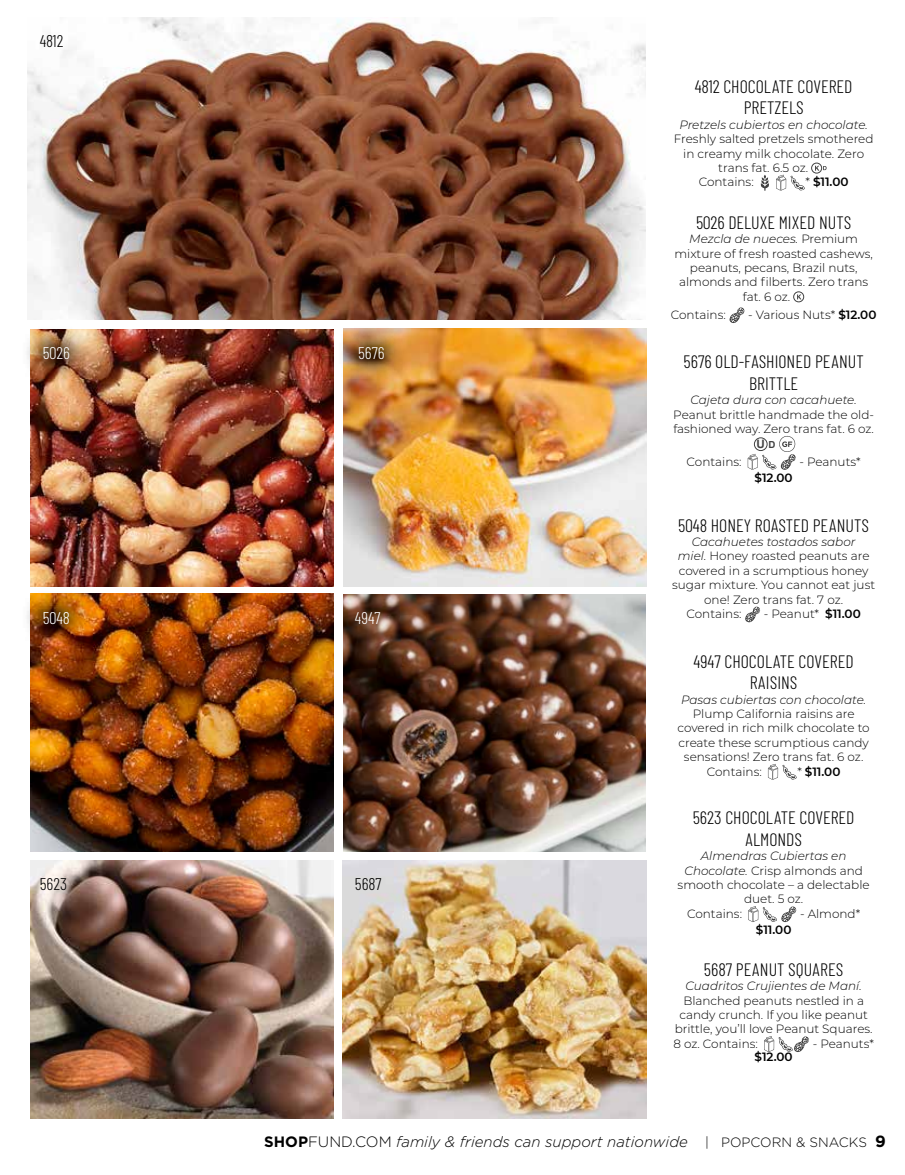
<style>
.page{position:relative;width:905px;height:1175px;background:#fff}
.page>*{position:absolute;margin:0;border:0;box-sizing:border-box;transform-origin:0 0}
.t1{font:300 18px/21.6px "Barlow Condensed";color:#000;text-align:center}
.t2{font:300 16.95px "Barlow Condensed";color:#fff}
.t3{font:300 16.95px "Barlow Condensed";color:#000}
.t4{font:700 16.2px "Gotham";color:#000}
.t5{font:italic 300 15px "Gotham";color:#000}
.t6{font:300 13.5px "Gotham";color:#000}
.t7{font:300 12px/14.4px "Montserrat";color:#000}
.t8{font:italic 300 12px "Montserrat";color:#000}
.t9{font:600 12px "Montserrat";color:#000}
.t10{font:700 11.7px "Arial";color:#000}
.s1{font-weight:300}
.s2{font-style:normal}
.s3{font-weight:600}
.s4{font-size:9.75px}
.s5{font-style:italic}
.s6{font-weight:700;font-style:normal}
.s7{font-style:normal;font-size:13.5px}
</style>
<div class="page">
<img style="left:30px;top:329px;width:303px;height:257px">
<img style="left:342px;top:860px;width:304px;height:258px">
<img style="left:27px;top:17px;width:619px;height:303px">
<div style="left:811px;top:163px;width:11px;height:10px;border:1px solid #000;border-radius:50%"></div>
<svg style="left:815px;top:166px;width:11px;height:5px"></svg>
<svg style="left:760px;top:175px;width:9px;height:16px"></svg>
<svg style="left:776px;top:175px;width:29px;height:16px"></svg>
<svg style="left:797px;top:294px;width:4px;height:5px"></svg>
<div style="left:793px;top:291px;width:11px;height:11px;border:1px solid #000;border-radius:50%"></div>
<svg style="left:729px;top:307px;width:16px;height:16px"></svg>
<svg style="left:747px;top:436px;width:49px;height:34px"></svg>
<svg style="left:745px;top:606px;width:15px;height:16px"></svg>
<svg style="left:768px;top:764px;width:28px;height:16px"></svg>
<svg style="left:748px;top:906px;width:48px;height:16px"></svg>
<svg style="left:764px;top:1036px;width:45px;height:16px"></svg>
<img style="left:344px;top:328px;width:302px;height:258px">
<img style="left:30px;top:594px;width:303px;height:257px">
<img style="left:30px;top:860px;width:303px;height:258px">
<img style="left:343px;top:594px;width:303px;height:258px">
<img style="left:343px;top:328px;width:62px;height:53px">
<img style="left:27px;top:593px;width:63px;height:52px">
<img style="left:27px;top:329px;width:64px;height:52px">
<h2 class="t3" style="left:40px;top:30px;width:25px">4812</h2>
<h2 class="t2" style="left:43px;top:342px;width:29px">5026</h2>
<h2 class="t2" style="left:358px;top:342px;width:28px">5676</h2>
<h2 class="t2" style="left:43px;top:607px;width:29px">5048</h2>
<h2 class="t2" style="left:355px;top:607px;width:27px">4947</h2>
<h2 class="t3" style="left:40px;top:873px;width:29px">5623</h2>
<h2 class="t3" style="left:355px;top:873px;width:28px">5687</h2>
<h1 class="t1" style="left:694px;top:75px;width:159px">4812 CHOCOLATE COVERED<br>PRETZELS</h1>
<p class="t8" style="left:679px;top:116px;width:190px">Pretzels cubiertos en chocolate.</p>
<p class="t7" style="left:673px;top:131px;width:201px">Freshly salted pretzels smothered</p>
<p class="t7" style="left:683px;top:146px;width:182px">in creamy milk chocolate. Zero</p>
<p class="t7" style="left:718px;top:160px;width:91px">trans fat. 6.5 oz.</p>
<p class="t7" style="left:698px;top:174px;width:56px">Contains:</p>
<p class="t9" style="left:805px;top:174px;width:45px"><span class="s1">*</span> $11.00</p>
<h1 class="t1" style="left:696px;top:211px;width:157px">5026 DELUXE MIXED NUTS</h1>
<p class="t8" style="left:689px;top:231px;width:170px">Mezcla de nueces. <span class="s2">Premium</span></p>
<p class="t7" style="left:674px;top:246px;width:200px">mixture of fresh roasted cashews,</p>
<p class="t7" style="left:690px;top:260px;width:169px">peanuts, pecans, Brazil nuts,</p>
<p class="t7" style="left:679px;top:274px;width:190px">almonds and filberts. Zero trans</p>
<p class="t7" style="left:743px;top:289px;width:49px">fat. 6 oz.</p>
<p class="t7" style="left:670px;top:307px;width:56px">Contains:</p>
<p class="t7" style="left:748px;top:307px;width:130px">- Various Nuts* <span class="s3">$12.00</span></p>
<h1 class="t1" style="left:683px;top:350px;width:182px">5676 OLD-FASHIONED PEANUT<br>BRITTLE</h1>
<p class="t8" style="left:690px;top:392px;width:168px">Cajeta dura con cacahuete.</p>
<p class="t7" style="left:673px;top:407px;width:202px">Peanut brittle handmade the old&shy;fashioned way. Zero trans fat. 6 oz.</p>
<p class="t10" style="left:756px;top:436px;width:20px">U <span class="s4">D</span></p>
<p class="t7" style="left:686px;top:453px;width:56px">Contains:</p>
<p class="t7" style="left:799px;top:453px;width:63px">- Peanuts*</p>
<p class="t9" style="left:754px;top:469px;width:40px">$12.00</p>
<h1 class="t1" style="left:678px;top:514px;width:192px">5048 HONEY ROASTED PEANUTS</h1>
<p class="t8" style="left:691px;top:533px;width:165px">Cacahuetes tostados sabor</p>
<p class="t7" style="left:677px;top:548px;width:193px"><span class="s5">miel.</span> Honey roasted peanuts are</p>
<p class="t7" style="left:678px;top:563px;width:191px">covered in a scrumptious honey</p>
<p class="t7" style="left:672px;top:577px;width:204px">sugar mixture. You cannot eat just</p>
<p class="t7" style="left:704px;top:591px;width:140px">one! Zero trans fat. 7 oz.</p>
<p class="t7" style="left:686px;top:606px;width:56px">Contains:</p>
<p class="t7" style="left:763px;top:606px;width:98px">- Peanut* <span class="s3">$11.00</span></p>
<h1 class="t1" style="left:693px;top:650px;width:162px">4947 CHOCOLATE COVERED<br>RAISINS</h1>
<p class="t8" style="left:681px;top:691px;width:187px">Pasas cubiertas con chocolate.</p>
<p class="t7" style="left:692px;top:706px;width:163px">Plump California raisins are</p>
<p class="t7" style="left:677px;top:720px;width:193px">covered in rich milk chocolate to</p>
<p class="t7" style="left:678px;top:735px;width:192px">create these scrumptious candy</p>
<p class="t7" style="left:684px;top:749px;width:181px">sensations! Zero trans fat. 6 oz.</p>
<p class="t7" style="left:707px;top:763px;width:56px">Contains:</p>
<p class="t9" style="left:797px;top:762px;width:45px"><span class="s1">*</span> $11.00</p>
<h1 class="t1" style="left:692px;top:806px;width:163px">5623 CHOCOLATE COVERED<br>ALMONDS</h1>
<p class="t8" style="left:700px;top:847px;width:147px">Almendras Cubiertas en</p>
<p class="t7" style="left:684px;top:862px;width:180px"><span class="s5">Chocolate.</span> Crisp almonds and</p>
<p class="t7" style="left:677px;top:877px;width:193px">smooth chocolate – a delectable</p>
<p class="t7" style="left:744px;top:891px;width:61px">duet. 5 oz.</p>
<p class="t7" style="left:687px;top:906px;width:56px">Contains:</p>
<p class="t7" style="left:800px;top:906px;width:62px">- Almond*</p>
<p class="t9" style="left:755px;top:921px;width:37px">$11.00</p>
<h1 class="t1" style="left:704px;top:958px;width:141px">5687 PEANUT SQUARES</h1>
<p class="t8" style="left:685px;top:977px;width:178px">Cuadritos Crujientes de Maní.</p>
<p class="t7" style="left:683px;top:992px;width:182px">Blanched peanuts nestled in a</p>
<p class="t7" style="left:679px;top:1007px;width:190px">candy crunch. If you like peanut</p>
<p class="t7" style="left:674px;top:1021px;width:199px">brittle, you’ll love Peanut Squares.</p>
<p class="t7" style="left:673px;top:1035px;width:86px">8 oz. Contains:</p>
<p class="t7" style="left:812px;top:1035px;width:63px">- Peanuts*</p>
<p class="t9" style="left:754px;top:1048px;width:40px">$12.00</p>
<p class="t5" style="left:264px;top:1132px;width:477px"><span class="s6">SHOP</span><span class="s2">FUND.COM</span> family &amp; friends can support nationwide <span class="s7">| POPCORN</span></p>
<p class="t6" style="left:796px;top:1133px;width:33px">&amp; SNACKS</p>
<h3 class="t4" style="left:875px;top:1130px;width:12px">9</h3>
</div>
